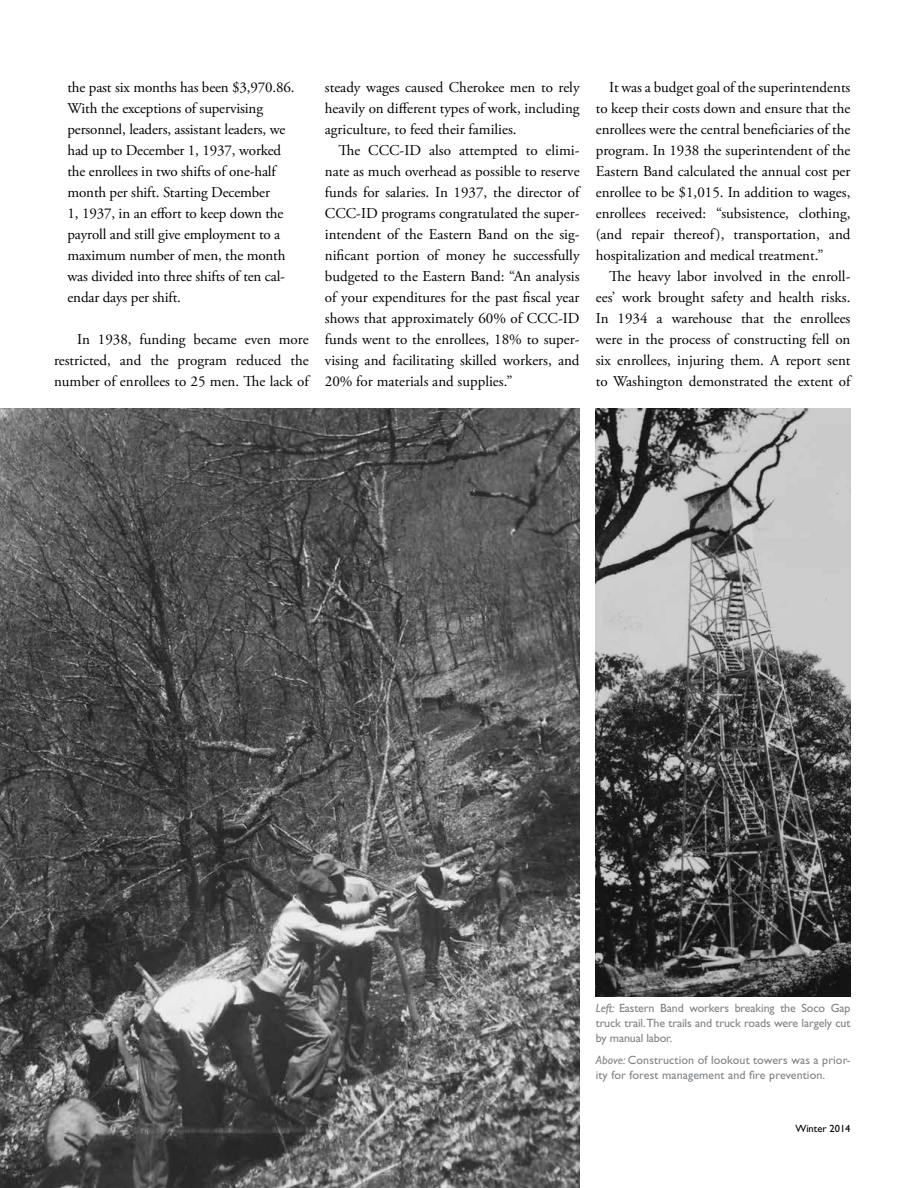
<style>
.page{position:relative;width:918px;height:1188px;background:#fff}
.page>*{position:absolute;margin:0;border:0;box-sizing:border-box;transform-origin:0 0}
.t1{font:15px/21px "Adobe Garamond Pro";color:#000;text-align:justify}
.t2{font:12px/15px "Gill Sans Std";color:#808285;text-align:justify}
.t3{font:10.5px "Gill Sans Std";color:#000}
.s1{font-style:italic}
</style>
<div class="page">
<img style="left:0;top:408px;width:580px;height:780px">
<img style="left:596px;top:408px;width:254px;height:588px">
<p class="t1" style="left:68px;top:77px;width:229px;text-align:left">the past six months has been $3,970.86.<br>With the exceptions of supervising personnel, leaders, assistant leaders, we had up to December 1, 1937, worked the enrollees in two shifts of one-half month per shift. Starting December<br>1, 1937, in an effort to keep down the payroll and still give employment to a maximum number of men, the month was divided into three shifts of ten cal&shy;endar days per shift.</p>
<p class="t1" style="left:77px;top:329px;width:233px">In 1938, funding became even more</p>
<p class="t1" style="left:54px;top:350px;width:256px">restricted, and the program reduced the</p>
<p class="t1" style="left:54px;top:371px;width:256px">number of enrollees to 25 men. The lack of</p>
<p class="t1" style="left:325px;top:77px;width:256px">steady wages caused Cherokee men to rely heavily on different types of work, including agriculture, to feed their families.</p>
<p class="t1" style="left:325px;top:140px;width:256px;text-indent:13px">The CCC-ID also attempted to elimi&shy;nate as much overhead as possible to reserve funds for salaries. In 1937, the director of CCC-ID programs congratulated the super&shy;intendent of the Eastern Band on the sig&shy;nificant portion of money he successfully budgeted to the Eastern Band: “An analysis of your expenditures for the past fiscal year shows that approximately 60% of CCC-ID funds went to the enrollees, 18% to super&shy;vising and facilitating skilled workers, and 20% for materials and supplies.”</p>
<p class="t1" style="left:596px;top:77px;width:256px;text-indent:14px">It was a budget goal of the superintendents to keep their costs down and ensure that the enrollees were the central beneficiaries of the program. In 1938 the superintendent of the Eastern Band calculated the annual cost per enrollee to be $1,015. In addition to wages, enrollees received: “subsistence, clothing, (and repair thereof), transportation, and hospitalization and medical treatment.”</p>
<p class="t1" style="left:596px;top:266px;width:256px;text-indent:14px">The heavy labor involved in the enroll&shy;ees’ work brought safety and health risks.<br>In 1934 a warehouse that the enrollees were in the process of constructing fell on six enrollees, injuring them. A report sent to Washington demonstrated the extent of</p>
<p class="t2" style="left:596px;top:1001px;width:256px"><span class="s1">Left:</span> Eastern Band workers breaking the Soco Gap truck trail.The trails and truck roads were largely cut by manual labor.</p>
<p class="t2" style="left:596px;top:1052px;width:256px"><span class="s1">Above:</span> Construction of lookout towers was a prior&shy;ity for forest management and fire prevention.</p>
<p class="t3" style="left:795px;top:1122px;width:57px">Winter 2014</p>
</div>
